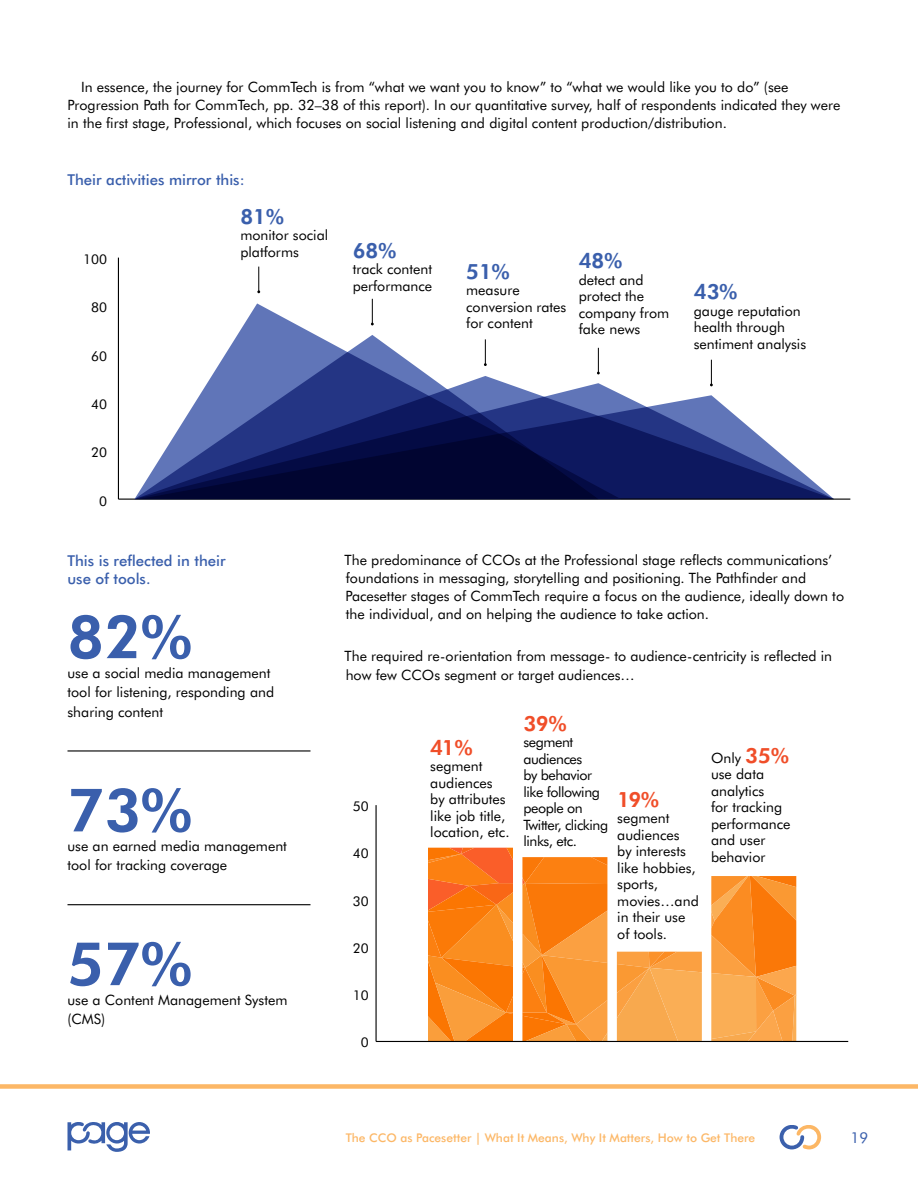
<style>
.page{position:relative;width:918px;height:1188px;background:#fff}
.page>*{position:absolute;margin:0;border:0;box-sizing:border-box;transform-origin:0 0}
.t1{font:800 60px "Futura BT";color:#3a5fac}
.t2{font:800 21px "Futura BT";color:#3a5fac}
.t3{font:800 21px "Futura BT";color:#f04e29}
.t4{font:500 15px/18px "Futura BT";color:#3a5fac}
.t5{font:15px "Futura BT";color:#3a5fac}
.t6{font:14.25px/16.5px "Futura BT";color:#000}
.t7{font:14.25px/16.5px "Futura BT";letter-spacing:-.03em;color:#000}
.t8{font:13.5px "Futura BT";color:#000}
.t9{font:500 12px "Futura BT";color:#fcb766}
.s1{font-weight:800;font-size:21px;color:#f04e29}
</style>
<div class="page">
<div style="left:0;top:1084px;width:918px;height:5px;background:#fcb766"></div>
<svg style="left:68px;top:1122px;width:82px;height:30px"></svg>
<svg style="left:780px;top:1125px;width:41px;height:24px"></svg>
<hr style="left:68px;top:750px;width:242px;height:2px;background:#000">
<hr style="left:68px;top:904px;width:242px;height:1px;background:#000">
<hr style="left:118px;top:499px;width:732px;height:1px;background:#000">
<hr style="left:118px;top:258px;width:1px;height:241px;background:#000">
<svg style="left:257px;top:267px;width:3px;height:26px"></svg>
<svg style="left:710px;top:360px;width:2px;height:16px"></svg>
<svg style="left:237px;top:303px;width:363px;height:72px"></svg>
<svg style="left:211px;top:335px;width:387px;height:41px"></svg>
<svg style="left:207px;top:376px;width:505px;height:7px"></svg>
<svg style="left:135px;top:383px;width:578px;height:116px"></svg>
<svg style="left:139px;top:395px;width:695px;height:104px;background:#3b457d"></svg>
<svg style="left:428px;top:848px;width:368px;height:193px"></svg>
<hr style="left:376px;top:1041px;width:472px;height:1px;background:#000">
<hr style="left:376px;top:805px;width:1px;height:236px;background:#000">
<p class="t6" style="left:68px;top:78px;width:774px;line-height:18px;text-indent:13px">In essence, the journey for CommTech is from “what we want you to know” to “what we would like you to do” (see<br>Progression Path for CommTech, pp. 32–38 of this report). In our quantitative survey, half of respondents indicated they were in the first stage, Professional, which focuses on social listening and digital content production/distribution.</p>
<p class="t4" style="left:68px;top:171px;width:179px">Their activities mirror this:</p>
<p class="t8" style="left:83px;top:251px;width:25px">100</p>
<p class="t8" style="left:91px;top:299px;width:17px">80</p>
<p class="t8" style="left:91px;top:348px;width:17px">60</p>
<p class="t8" style="left:91px;top:396px;width:17px">40</p>
<p class="t8" style="left:91px;top:444px;width:17px">20</p>
<p class="t8" style="left:99px;top:493px;width:9px">0</p>
<h2 class="t2" style="left:240px;top:203px;width:45px">81%</h2>
<p class="t6" style="left:240px;top:227px;width:89px">monitor social platforms</p>
<h2 class="t2" style="left:353px;top:237px;width:45px">68%</h2>
<p class="t6" style="left:353px;top:261px;width:81px">track content performance</p>
<h2 class="t2" style="left:466px;top:259px;width:45px">51%</h2>
<p class="t6" style="left:466px;top:282px;width:102px">measure conversion rates for content</p>
<h2 class="t2" style="left:579px;top:248px;width:45px">48%</h2>
<p class="t6" style="left:579px;top:271px;width:92px">detect and protect the company from fake news</p>
<h2 class="t2" style="left:694px;top:279px;width:45px">43%</h2>
<p class="t6" style="left:694px;top:302px;width:114px">gauge reputation health through sentiment analysis</p>
<p class="t4" style="left:68px;top:551px;width:160px">This is reflected in their use of tools.</p>
<h1 class="t1" style="left:68px;top:600px;width:126px">82%</h1>
<p class="t6" style="left:68px;top:663px;width:208px;line-height:19.5px">use a social media management tool for listening, responding and sharing content</p>
<h1 class="t1" style="left:68px;top:774px;width:126px">73%</h1>
<p class="t6" style="left:68px;top:836px;width:221px;line-height:19.5px">use an earned media management tool for tracking coverage</p>
<h1 class="t1" style="left:68px;top:927px;width:126px">57%</h1>
<p class="t6" style="left:68px;top:990px;width:221px;line-height:19.5px">use a Content Management System (CMS)</p>
<p class="t6" style="left:345px;top:551px;width:501px;line-height:18px">The predominance of CCOs at the Professional stage reflects communications’ foundations in messaging, storytelling and positioning. The Pathfinder and Pacesetter stages of CommTech require a focus on the audience, ideally down to the individual, and on helping the audience to take action.</p>
<p class="t6" style="left:345px;top:646px;width:489px;line-height:19.5px">The required re-orientation from message- to audience-centricity is reflected in how few CCOs segment or target audiences…</p>
<p class="t8" style="left:353px;top:798px;width:17px">50</p>
<p class="t8" style="left:353px;top:845px;width:17px">40</p>
<p class="t8" style="left:353px;top:893px;width:17px">30</p>
<p class="t8" style="left:353px;top:940px;width:17px">20</p>
<p class="t8" style="left:353px;top:987px;width:17px">10</p>
<p class="t8" style="left:361px;top:1034px;width:9px">0</p>
<h2 class="t3" style="left:430px;top:734px;width:44px">41%</h2>
<p class="t6" style="left:430px;top:758px;width:81px">segment audiences by attributes like job title, location, etc.</p>
<h2 class="t3" style="left:523px;top:711px;width:45px">39%</h2>
<p class="t7" style="left:523px;top:734px;width:86px">segment audiences<br>by behavior like following people on<br>Twitter, clicking links, etc.</p>
<h2 class="t3" style="left:617px;top:786px;width:43px">19%</h2>
<p class="t6" style="left:617px;top:810px;width:83px">segment audiences<br>by interests like hobbies, sports, movies…and in their use of tools.</p>
<p class="t6" style="left:711px;top:749px;width:81px">Only <span class="s1">35% </span>use data analytics<br>for tracking performance and user behavior</p>
<p class="t9" style="left:346px;top:1131px;width:411px">The CCO as Pacesetter | What It Means, Why It Matters, How to Get There</p>
<p class="t5" style="left:850px;top:1128px;width:19px">19</p>
</div>
